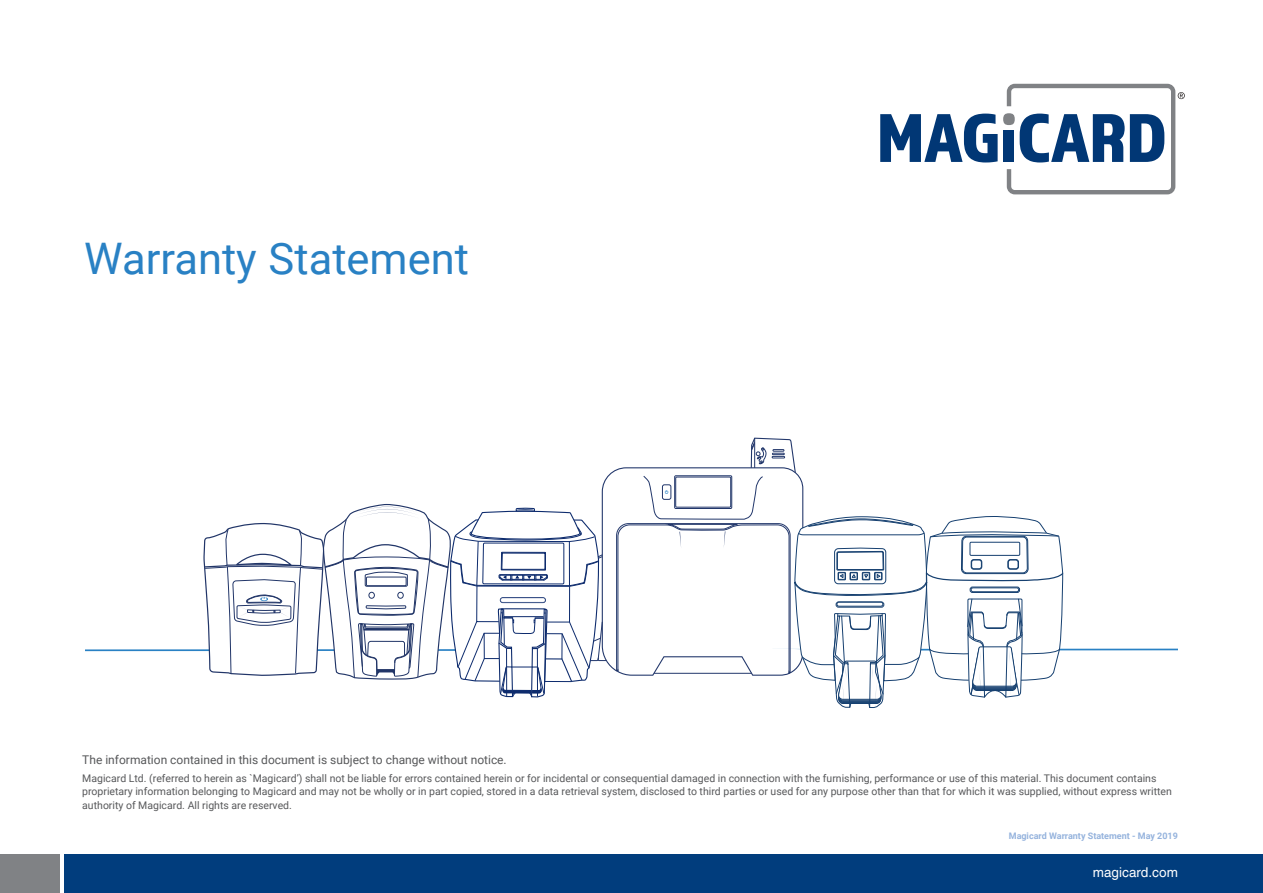
<style>
.page{position:relative;width:1263px;height:893px;background:#fff}
.page>*{position:absolute;margin:0;border:0;box-sizing:border-box;transform-origin:0 0}
.Front_cover_title{font:43.5px "Roboto";color:#2981c4}
.t1{font:13.5px "Helvetica World";color:#fff}
.t2{font:12px "Roboto";color:#57585a}
.t3{font:10.5px/12.6px "Roboto";color:#57585a}
.t4{font:700 9px "Roboto";color:#95b3dd}
</style>
<div class="page">
<div style="left:65px;top:855px;width:1198px;height:38px;background:#013d7d"></div>
<div style="left:0;top:855px;width:60px;height:38px;background:#808285"></div>
<svg style="left:85px;top:437px;width:1093px;height:271px"></svg>
<div style="left:1003px;top:113px;width:12px;height:12px;background:#808285;border-radius:50%"></div>
<svg style="left:880px;top:114px;width:117px;height:48px"></svg>
<div style="left:1003px;top:130px;width:11px;height:32px;background:#013775"></div>
<svg style="left:1007px;top:84px;width:178px;height:110px"></svg>
<p class="Front_cover_title" style="left:84px;top:228px;width:386px">Warranty Statement</p>
<p class="t2" style="left:82px;top:751px;width:426px">The information contained in this document is subject to change without notice.</p>
<p class="t3" style="left:82px;top:771px;width:1091px">Magicard Ltd. (referred to herein as `Magicard’) shall not be liable for errors contained herein or for incidental or consequential damaged in connection with the furnishing, performance or use of this material. This document contains proprietary information belonging to Magicard and may not be wholly or in part copied, stored in a data retrieval system, disclosed to third parties or used for any purpose other than that for which it was supplied, without express written</p>
<p class="t3" style="left:82px;top:798px;width:211px">authority of Magicard. All rights are reserved.</p>
<p class="t4" style="left:1009px;top:829px;width:171px">Magicard Warranty Statement - May 2019</p>
<p class="t1" style="left:1093px;top:865px;width:86px">magicard.com</p>
</div>
